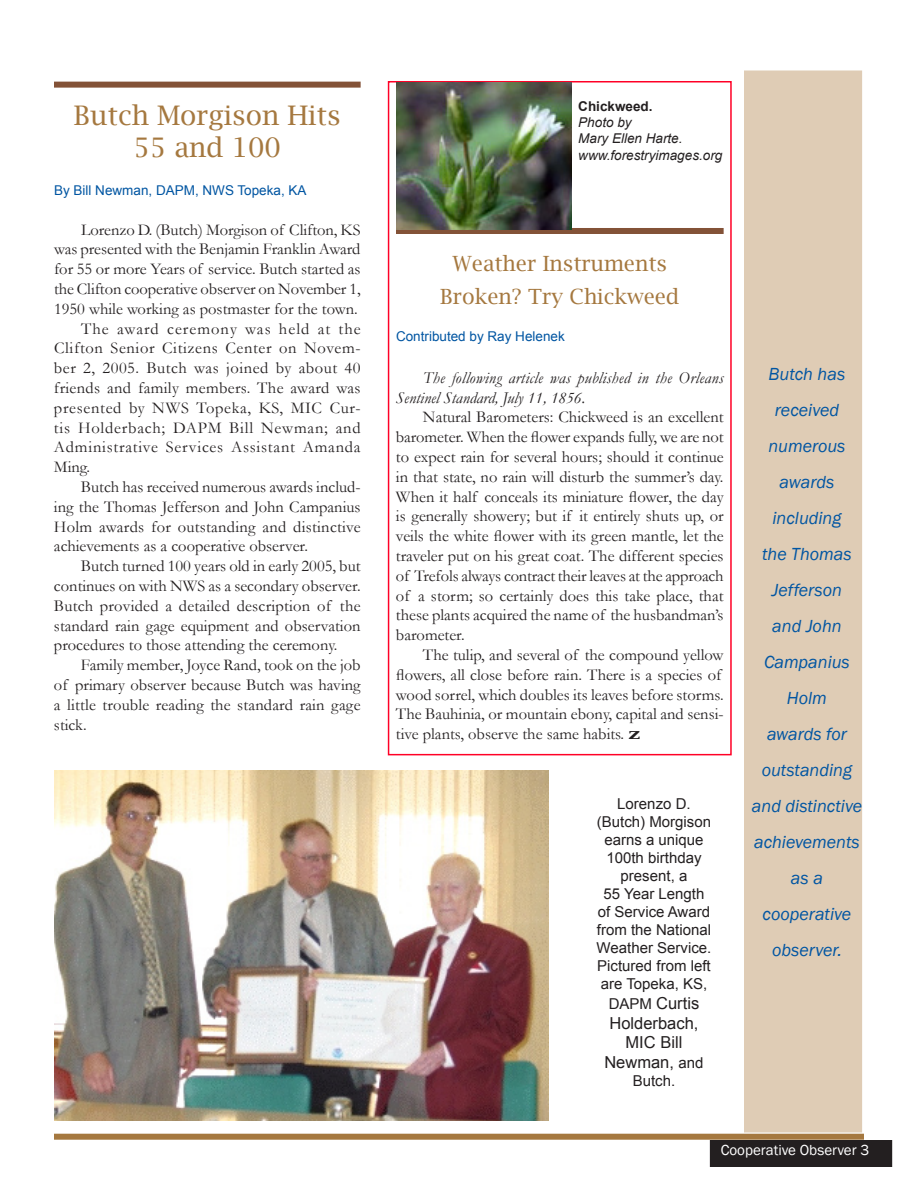
<style>
.page{position:relative;width:918px;height:1188px;background:#fff}
.page>*{position:absolute;margin:0;border:0;box-sizing:border-box;transform-origin:0 0}
.t1{font:27px/32.4px "Lucida Bright";color:#a5783f;text-align:center}
.t2{font:21px/32.4px "Lucida Bright";color:#a5783f;text-align:center}
.t3{font:italic 18px/36px "Franklin Gothic";color:#0155a2;text-align:center}
.t4{font:16.5px/19.8px "Garamond";color:#231f20;text-align:justify}
.t5{font:16.5px "Garamond";letter-spacing:.02em;color:#231f20}
.t6{font:italic 16.5px/19.8px "Garamond";letter-spacing:.02em;color:#231f20}
.t7{font:16.5px "Garamond";letter-spacing:.04em;color:#231f20}
.t8{font:16.5px/19.8px "Arial";color:#231f20;text-align:center}
.t9{font:16.5px "Garamond";letter-spacing:.045em;color:#231f20}
.t10{font:16.5px "Garamond";letter-spacing:.035em;color:#231f20}
.t11{font:16.5px "Garamond";letter-spacing:.05em;color:#231f20}
.t12{font:16.5px "Garamond";letter-spacing:.065em;color:#231f20}
.t13{font:15px/18px "Arial";color:#231f20;text-align:center}
.t14{font:15px "Franklin Gothic";color:#fff}
.t15{font:13.5px "Arial";color:#0155a2}
.t16{font:italic 13.5px/16.2px "Arial";color:#231f20}
.t17{font:700 13.5px "Arial";color:#231f20}
.s1{font-size:15px}
</style>
<div class="page">
<div style="left:711px;top:1141px;width:180px;height:25px;background:#231f20"></div>
<div style="left:710px;top:1140px;width:182px;height:27px;border:2px solid #231f20"></div>
<div style="left:388px;top:81px;width:344px;height:674px;border:2px solid #ff0026"></div>
<div style="left:745px;top:71px;width:116px;height:1061px;background:#dfccb5"></div>
<div style="left:744px;top:70px;width:118px;height:1062px;border:2px solid #dfccb5"></div>
<div style="left:54px;top:1134px;width:810px;height:6px;background:#a5783f"></div>
<div style="left:396px;top:228px;width:328px;height:6px;background:#835237"></div>
<div style="left:54px;top:82px;width:307px;height:6px;background:#835237"></div>
<img style="left:54px;top:770px;width:495px;height:351px">
<img style="left:396px;top:82px;width:176px;height:147px">
<h1 class="t1" style="left:74px;top:99px;width:268px">Butch Morgison Hits<br>55 and 100</h1>
<p class="t15" style="left:54px;top:181px;width:254px">By Bill Newman, DAPM, NWS Topeka, KA</p>
<p class="t4" style="left:81px;top:219px;width:281px">Lorenzo D. (Butch) Morgison of Clifton, KS</p>
<p class="t4" style="left:54px;top:239px;width:308px">was presented with the Benjamin Franklin Award</p>
<p class="t4" style="left:54px;top:259px;width:308px">for 55 or more Years of service. Butch started as</p>
<p class="t4" style="left:54px;top:279px;width:308px">the Clifton cooperative observer on November 1,</p>
<p class="t4" style="left:54px;top:298px;width:305px">1950 while working as postmaster for the town.</p>
<p class="t12" style="left:81px;top:317px;width:281px">The award ceremony was held at the</p>
<p class="t7" style="left:54px;top:337px;width:308px">Clifton Senior Citizens Center on Novem-</p>
<p class="t10" style="left:54px;top:357px;width:308px">ber 2, 2005. Butch was joined by about 40</p>
<p class="t5" style="left:54px;top:377px;width:308px">friends and family members. The award was</p>
<p class="t7" style="left:54px;top:397px;width:308px">presented by NWS Topeka, KS, MIC Cur-</p>
<p class="t11" style="left:54px;top:416px;width:308px">tis Holderbach; DAPM Bill Newman; and</p>
<p class="t9" style="left:54px;top:436px;width:308px">Administrative Services Assistant Amanda</p>
<p class="t4" style="left:54px;top:457px;width:38px">Ming.</p>
<p class="t4" style="left:81px;top:477px;width:281px">Butch has received numerous awards includ-</p>
<p class="t4" style="left:54px;top:496px;width:308px">ing the Thomas Jefferson and John Campanius</p>
<p class="t5" style="left:54px;top:515px;width:308px">Holm awards for outstanding and distinctive</p>
<p class="t4" style="left:54px;top:536px;width:256px">achievements as a cooperative observer.</p>
<p class="t4" style="left:81px;top:556px;width:281px">Butch turned 100 years old in early 2005, but</p>
<p class="t4" style="left:54px;top:576px;width:308px">continues on with NWS as a secondary observer.</p>
<p class="t4" style="left:54px;top:595px;width:308px">Butch provided a detailed description of the</p>
<p class="t4" style="left:54px;top:615px;width:308px">standard rain gage equipment and observation</p>
<p class="t4" style="left:54px;top:635px;width:285px">procedures to those attending the ceremony.</p>
<p class="t4" style="left:81px;top:655px;width:281px">Family member, Joyce Rand, took on the job</p>
<p class="t4" style="left:54px;top:675px;width:308px">of primary observer because Butch was having</p>
<p class="t4" style="left:54px;top:694px;width:308px">a little trouble reading the standard rain gage</p>
<p class="t4" style="left:54px;top:714px;width:34px">stick.</p>
<p class="t17" style="left:578px;top:97px;width:76px">Chickweed.</p>
<p class="t16" style="left:578px;top:114px;width:146px">Photo by<br>Mary Ellen Harte. www.forestryimages.org</p>
<p class="t2" style="left:440px;top:247px;width:241px">Weather Instruments<br>Broken? Try Chickweed</p>
<p class="t15" style="left:396px;top:328px;width:170px">Contributed by Ray Helenek</p>
<p class="t6" style="left:396px;top:367px;width:329px;text-indent:27px">The following article was published in the Orleans<br>Sentinel Standard, July 11, 1856.</p>
<p class="t4" style="left:396px;top:407px;width:329px;text-indent:27px">Natural Barometers: Chickweed is an excellent barometer. When the flower expands fully, we are not to expect rain for several hours; should it continue in that state, no rain will disturb the summer’s day.<br>When it half conceals its miniature flower, the day is generally showery; but if it entirely shuts up, or veils the white flower with its green mantle, let the traveler put on his great coat. The different species of Trefols always contract their leaves at the approach of a storm; so certainly does this take place, that these plants acquired the name of the husbandman’s barometer.</p>
<p class="t4" style="left:396px;top:644px;width:329px;text-align:left;text-indent:27px">The tulip, and several of the compound yellow flowers, all close before rain. There is a species of wood sorrel, which doubles its leaves before storms.<br>The Bauhinia, or mountain ebony, capital and sensi&shy;tive plants, observe the same habits.</p>
<p class="t13" style="left:597px;top:795px;width:116px">Lorenzo D. (Butch) Morgison earns a unique<br>100th birthday present, a<br>55 Year Length of Service Award from the National<br>Weather Service.<br>Pictured from left are Topeka, KS,</p>
<p class="t8" style="left:604px;top:993px;width:101px"><span class="s1">DAPM</span> Curtis<br>Holderbach,<br>MIC Bill<br>Newman, <span class="s1">and</span></p>
<p class="t13" style="left:633px;top:1072px;width:44px">Butch.</p>
<p class="t3" style="left:752px;top:356px;width:112px">Butch has received numerous awards including<br>the Thomas<br>Jefferson<br>and John<br>Campanius<br>Holm<br>awards for outstanding and distinctive achievements as a cooperative observer.</p>
<p class="t14" style="left:721px;top:1141px;width:150px">Cooperative Observer 3</p>
</div>
